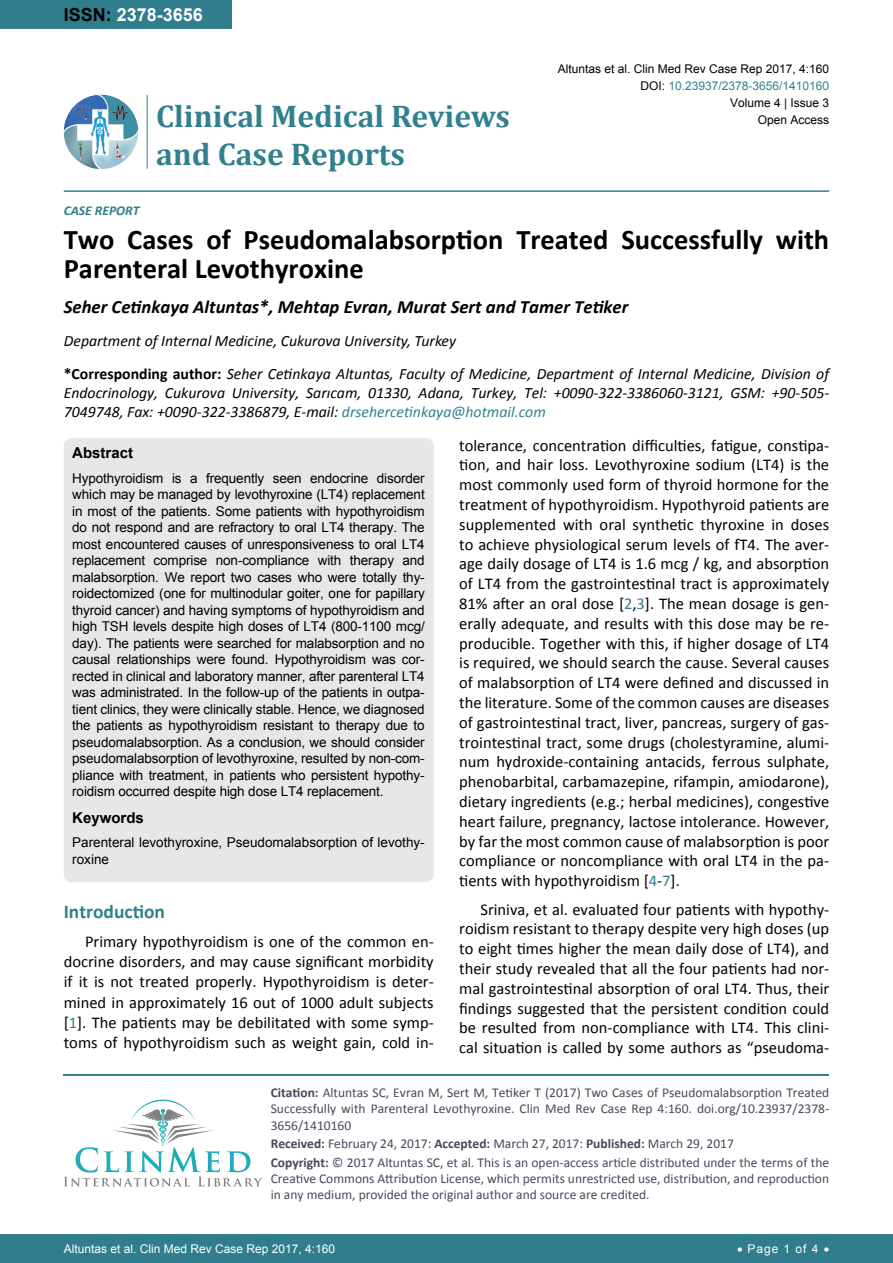
<style>
.page{position:relative;width:893px;height:1263px;background:#fff}
.page>*{position:absolute;margin:0;border:0;box-sizing:border-box;transform-origin:0 0}
.t1{font:700 31.5px/37.8px "Cambria";color:#30808d}
.t2{font:700 28.5px/28.8px "Calibri";color:#000}
.t3{font:700 19.5px "Calibri";color:#30808d}
.t4{font:italic 700 18.75px "Calibri";color:#000}
.t5{font:700 18px "Arial";color:#fff}
.t6{font:16.5px/19.8px "Calibri";color:#000;text-align:justify}
.t7{font:italic 15.75px/33px "Calibri";color:#000}
.t8{font:700 15px "Arial";color:#000}
.t9{font:13.5px/16.5px "Arial";color:#000;text-align:justify}
.t10{font:13.5px/16.2px "Calibri";color:#47475c}
.t11{font:italic 700 13.5px "Calibri";color:#307d8d}
.t12{font:12px "Arial";color:#000}
.t13{font:12px "Arial";color:#fff}
.t14{font:12px "Arial";color:#30808d}
.s1{color:#000}
.s2{font-weight:700;font-style:normal}
.s3{color:#30808d}
.s4{font-weight:700}
</style>
<div class="page">
<hr style="left:64px;top:1074px;width:765px;height:1px;background:#30808d">
<svg style="left:64px;top:1100px;width:198px;height:86px"></svg>
<div style="left:0;top:0;width:231px;height:28px;background:#307d8d"></div>
<hr style="left:64px;top:190px;width:765px;height:2px;background:#307d8d">
<div style="left:0;top:1234px;width:893px;height:29px;background:#307d8d"></div>
<img style="left:64px;top:95px;width:74px;height:74px;border-radius:37px">
<hr style="left:147px;top:95px;width:1px;height:74px;background:#307d8d">
<div style="left:64px;top:836px;width:370px;height:48px;background:#f6f7f7"></div>
<div style="left:64px;top:438px;width:370px;height:444px;background:#e6e7e8;border-radius:9px"></div>
<p class="t5" style="left:64px;top:2px;width:141px"><span class="s1">ISSN:</span> 2378-3656</p>
<p class="t11" style="left:64px;top:202px;width:77px">CASE REPORT</p>
<h1 class="t1" style="left:156px;top:96px;width:355px">Clinical Medical Reviews and Case Reports</h1>
<p class="t12" style="left:558px;top:60px;width:273px">Altuntas et al. Clin Med Rev Case Rep 2017, 4:160</p>
<p class="t12" style="left:730px;top:95px;width:101px">Volume 4 | Issue 3</p>
<p class="t14" style="left:640px;top:78px;width:190px"><span class="s1">DOI:</span> 10.23937/2378-3656/1410160</p>
<p class="t12" style="left:758px;top:112px;width:73px">Open Access</p>
<h2 class="t2" style="left:64px;top:224px;width:767px">Two Cases of Pseudomalabsorption Treated Successfully with<br>Parenteral Levothyroxine</h2>
<p class="t4" style="left:64px;top:295px;width:566px">Seher Cetinkaya Altuntas*, Mehtap Evran, Murat Sert and Tamer Tetiker</p>
<p class="t7" style="left:64px;top:324px;width:767px">Department of Internal Medicine, Cukurova University, Turkey<br><span class="s2">*Corresponding author:</span> Seher Cetinkaya Altuntas, Faculty of Medicine, Department of Internal Medicine, Division of</p>
<p class="t7" style="left:64px;top:383px;width:767px;line-height:18.9px">Endocrinology, Cukurova University, Sarıcam, 01330, Adana, Turkey, Tel: +0090-322-3386060-3121, GSM: +90-505-<br>7049748, Fax: +0090-322-3386879, E-mail: <span class="s3">drsehercetinkaya@hotmail.com</span></p>
<p class="t8" style="left:72px;top:442px;width:62px">Abstract</p>
<p class="t9" style="left:72px;top:470px;width:354px">Hypothyroidism is a frequently seen endocrine disorder which may be managed by levothyroxine (LT4) replacement in most of the patients. Some patients with hypothyroidism do not respond and are refractory to oral LT4 therapy. The most encountered causes of unresponsiveness to oral LT4 replacement comprise non-compliance with therapy and malabsorption. We report two cases who were totally thy&shy;roidectomized (one for multinodular goiter, one for papillary thyroid cancer) and having symptoms of hypothyroidism and high TSH levels despite high doses of LT4 (800-1100 mcg/ day). The patients were searched for malabsorption and no causal relationships were found. Hypothyroidism was cor&shy;rected in clinical and laboratory manner, after parenteral LT4 was administrated. In the follow-up of the patients in outpa&shy;tient clinics, they were clinically stable. Hence, we diagnosed the patients as hypothyroidism resistant to therapy due to pseudomalabsorption. As a conclusion, we should consider pseudomalabsorption of levothyroxine, resulted by non-com&shy;pliance with treatment, in patients who persistent hypothy&shy;roidism occurred despite high dose LT4 replacement.</p>
<p class="t8" style="left:72px;top:807px;width:73px">Keywords</p>
<p class="t9" style="left:72px;top:835px;width:354px">Parenteral levothyroxine, Pseudomalabsorption of levothy&shy;roxine</p>
<p class="t3" style="left:64px;top:900px;width:103px">Introduction</p>
<p class="t6" style="left:64px;top:931px;width:371px;line-height:20.2px;text-indent:21px">Primary hypothyroidism is one of the common en&shy;docrine disorders, and may cause significant morbidity if it is not treated properly. Hypothyroidism is deter&shy;mined in approximately 16 out of 1000 adult subjects [<span class="s3">1</span>]. The patients may be debilitated with some symp&shy;toms of hypothyroidism such as weight gain, cold in-</p>
<p class="t6" style="left:459px;top:435px;width:371px">tolerance, concentration difficulties, fatigue, constipa&shy;tion, and hair loss. Levothyroxine sodium (LT4) is the most commonly used form of thyroid hormone for the treatment of hypothyroidism. Hypothyroid patients are supplemented with oral synthetic thyroxine in doses to achieve physiological serum levels of fT4. The aver&shy;age daily dosage of LT4 is 1.6 mcg / kg, and absorption of LT4 from the gastrointestinal tract is approximately 81% after an oral dose [<span class="s3">2</span>,<span class="s3">3</span>]. The mean dosage is gen&shy;erally adequate, and results with this dose may be re&shy;producible. Together with this, if higher dosage of LT4 is required, we should search the cause. Several causes of malabsorption of LT4 were defined and discussed in the literature. Some of the common causes are diseases of gastrointestinal tract, liver, pancreas, surgery of gas&shy;trointestinal tract, some drugs (cholestyramine, alumi&shy;num hydroxide-containing antacids, ferrous sulphate, phenobarbital, carbamazepine, rifampin, amiodarone), dietary ingredients (e.g.; herbal medicines), congestive heart failure, pregnancy, lactose intolerance. However, by far the most common cause of malabsorption is poor compliance or noncompliance with oral LT4 in the pa&shy;tients with hypothyroidism [<span class="s3">4</span>-<span class="s3">7</span>].</p>
<p class="t6" style="left:459px;top:899px;width:371px;text-indent:21px">Sriniva, et al. evaluated four patients with hypothy&shy;roidism resistant to therapy despite very high doses (up to eight times higher the mean daily dose of LT4), and their study revealed that all the four patients had nor&shy;mal gastrointestinal absorption of oral LT4. Thus, their findings suggested that the persistent condition could be resulted from non-compliance with LT4. This clini&shy;cal situation is called by some authors as “pseudoma-</p>
<p class="t10" style="left:271px;top:1084px;width:560px;text-align:justify"><span class="s4">Citation:</span> Altuntas SC, Evran M, Sert M, Tetiker T (2017) Two Cases of Pseudomalabsorption Treated Successfully with Parenteral Levothyroxine. Clin Med Rev Case Rep 4:160. doi.org/10.23937/2378- 3656/1410160</p>
<p class="t10" style="left:271px;top:1134px;width:560px;line-height:18.6px"><span class="s4">Received:</span> February 24, 2017: <span class="s4">Accepted:</span> March 27, 2017: <span class="s4">Published:</span> March 29, 2017<br><span class="s4">Copyright:</span> © 2017 Altuntas SC, et al. This is an open-access article distributed under the terms of the</p>
<p class="t10" style="left:271px;top:1170px;width:560px">Creative Commons Attribution License, which permits unrestricted use, distribution, and reproduction in any medium, provided the original author and source are credited.</p>
<p class="t13" style="left:64px;top:1241px;width:273px">Altuntas et al. Clin Med Rev Case Rep 2017, 4:160</p>
<p class="t13" style="left:737px;top:1241px;width:94px">• Page 1 of 4 •</p>
</div>
